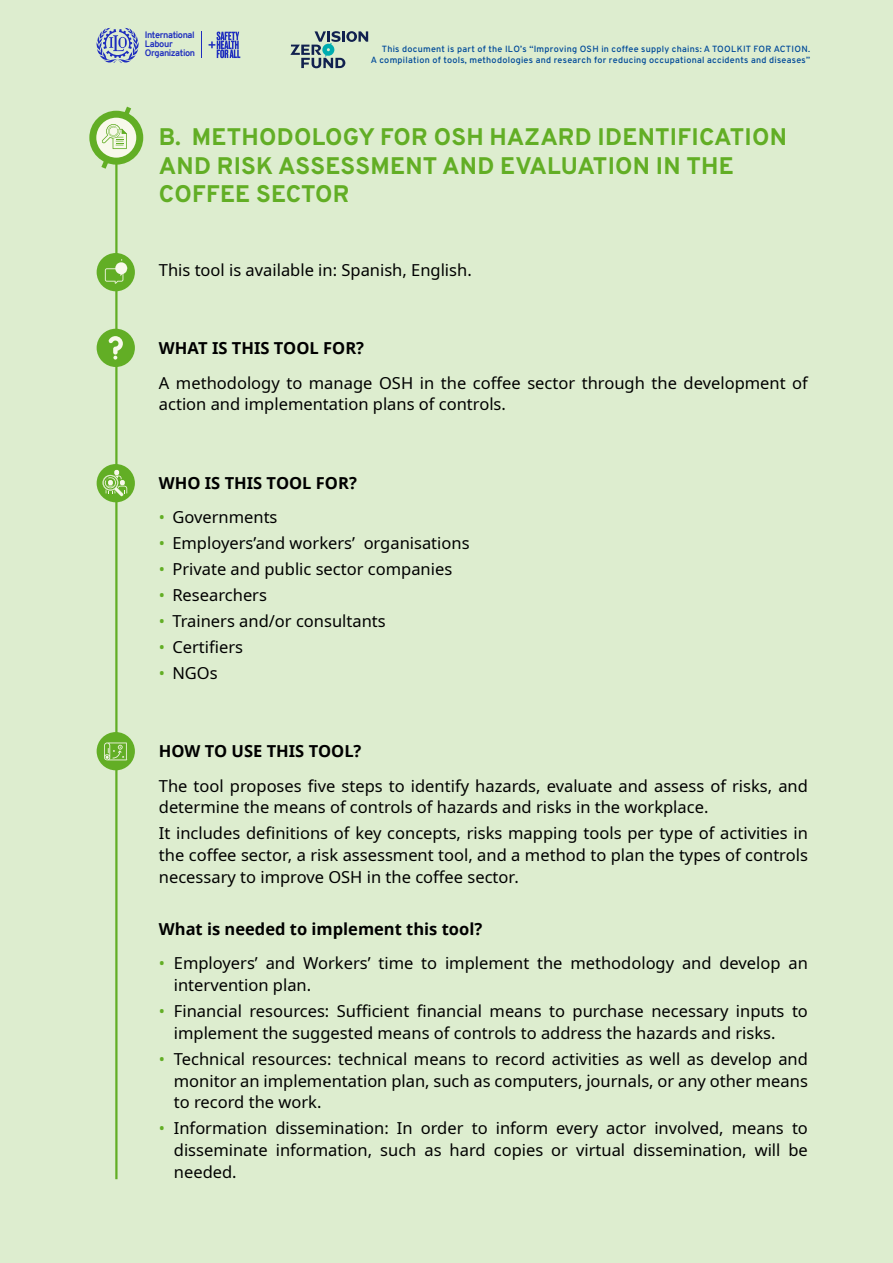
<style>
.page{position:relative;width:893px;height:1263px;background:#ddedcf}
.page>*{position:absolute;margin:0;border:0;box-sizing:border-box;transform-origin:0 0}
.t1{font:800 24px/28.8px "Overpass";letter-spacing:.01em;color:#62ae25}
.t2{font:16.5px/21.8px "Noto Sans";color:#000}
.t3{font:700 16.5px "Noto Sans";color:#000}
.t4{font:700 9.15px/9.1px "Overpass";letter-spacing:-.04em;color:#1e2dbe}
.t5{font:600 9px/10.8px "Overpass";letter-spacing:.03em;color:#004a99;text-align:right}
.s1{color:#62ae25}
</style>
<div class="page">
<hr style="left:115px;top:144px;width:3px;height:1035px;background:#62ae25">
<div style="left:97px;top:253px;width:38px;height:38px;background:#62ae25;border-radius:50%"></div>
<svg style="left:105px;top:259px;width:22px;height:25px"></svg>
<div style="left:97px;top:329px;width:38px;height:38px;background:#62ae25;border-radius:50%"></div>
<svg style="left:108px;top:336px;width:15px;height:24px"></svg>
<div style="left:97px;top:464px;width:38px;height:38px;background:#62ae25;border-radius:50%"></div>
<svg style="left:102px;top:470px;width:25px;height:27px"></svg>
<div style="left:97px;top:732px;width:38px;height:38px;background:#62ae25;border-radius:50%"></div>
<svg style="left:104px;top:742px;width:23px;height:18px"></svg>
<div style="left:89px;top:111px;width:54px;height:54px;background:#62ae25;border-radius:50%"></div>
<div style="left:96px;top:118px;width:40px;height:40px;background:#f8f9eb;border-radius:50%"></div>
<svg style="left:101px;top:107px;width:30px;height:62px"></svg>
<svg style="left:96px;top:28px;width:43px;height:35px"></svg>
<svg style="left:201px;top:32px;width:1px;height:26px"></svg>
<svg style="left:209px;top:32px;width:31px;height:26px"></svg>
<svg style="left:290px;top:31px;width:78px;height:37px"></svg>
<p class="t4" style="left:145px;top:30px;width:52px">International<br>Labour<br>Organization</p>
<p class="t5" style="left:371px;top:44px;width:441px">This document is part of the ILO’s “Improving OSH in coffee supply chains: A TOOLKIT FOR ACTION.<br>A compilation of tools, methodologies and research for reducing occupational accidents and diseases”</p>
<h1 class="t1" style="left:159px;top:122px;width:629px">B. METHODOLOGY FOR OSH HAZARD IDENTIFICATION<br>AND RISK ASSESSMENT AND EVALUATION IN THE<br>COFFEE SECTOR</h1>
<p class="t2" style="left:159px;top:260px;width:314px">This tool is available in: Spanish, English.</p>
<p class="t3" style="left:159px;top:337px;width:207px">WHAT IS THIS TOOL FOR?</p>
<p class="t2" style="left:159px;top:372px;width:651px">A methodology to manage OSH in the coffee sector through the development of action and implementation plans of controls.</p>
<p class="t3" style="left:159px;top:471px;width:199px">WHO IS THIS TOOL FOR?</p>
<p class="t2" style="left:159px;top:506px;width:120px"><span class="s1">•</span> Governments</p>
<p class="t2" style="left:159px;top:532px;width:312px"><span class="s1">•</span> Employers’and workers’ organisations</p>
<p class="t2" style="left:159px;top:558px;width:295px"><span class="s1">•</span> Private and public sector companies</p>
<p class="t2" style="left:159px;top:584px;width:110px"><span class="s1">•</span> Researchers</p>
<p class="t2" style="left:159px;top:610px;width:228px"><span class="s1">•</span> Trainers and/or consultants</p>
<p class="t2" style="left:159px;top:636px;width:86px"><span class="s1">•</span> Certifiers</p>
<p class="t2" style="left:159px;top:662px;width:60px"><span class="s1">•</span> NGOs</p>
<p class="t3" style="left:159px;top:739px;width:204px">HOW TO USE THIS TOOL?</p>
<p class="t2" style="left:159px;top:775px;width:651px">The tool proposes five steps to identify hazards, evaluate and assess of risks, and determine the means of controls of hazards and risks in the workplace.</p>
<p class="t2" style="left:159px;top:823px;width:651px;text-align:justify">It includes definitions of key concepts, risks mapping tools per type of activities in the coffee sector, a risk assessment tool, and a method to plan the types of controls necessary to improve OSH in the coffee sector.</p>
<p class="t3" style="left:159px;top:917px;width:325px">What is needed to implement this tool?</p>
<p class="t2" style="left:174px;top:953px;width:636px;text-indent:-15px"><span class="s1">•</span> Employers’ and Workers’ time to implement the methodology and develop an intervention plan.</p>
<p class="t2" style="left:174px;top:1001px;width:636px;text-indent:-15px"><span class="s1">•</span> Financial resources: Sufficient financial means to purchase necessary inputs to implement the suggested means of controls to address the hazards and risks.</p>
<p class="t2" style="left:174px;top:1048px;width:636px;text-align:justify;text-indent:-15px"><span class="s1">•</span> Technical resources: technical means to record activities as well as develop and monitor an implementation plan, such as computers, journals, or any other means to record the work.</p>
<p class="t2" style="left:174px;top:1118px;width:636px;text-align:justify;text-indent:-15px"><span class="s1">•</span> Information dissemination: In order to inform every actor involved, means to disseminate information, such as hard copies or virtual dissemination, will be needed.</p>
</div>
